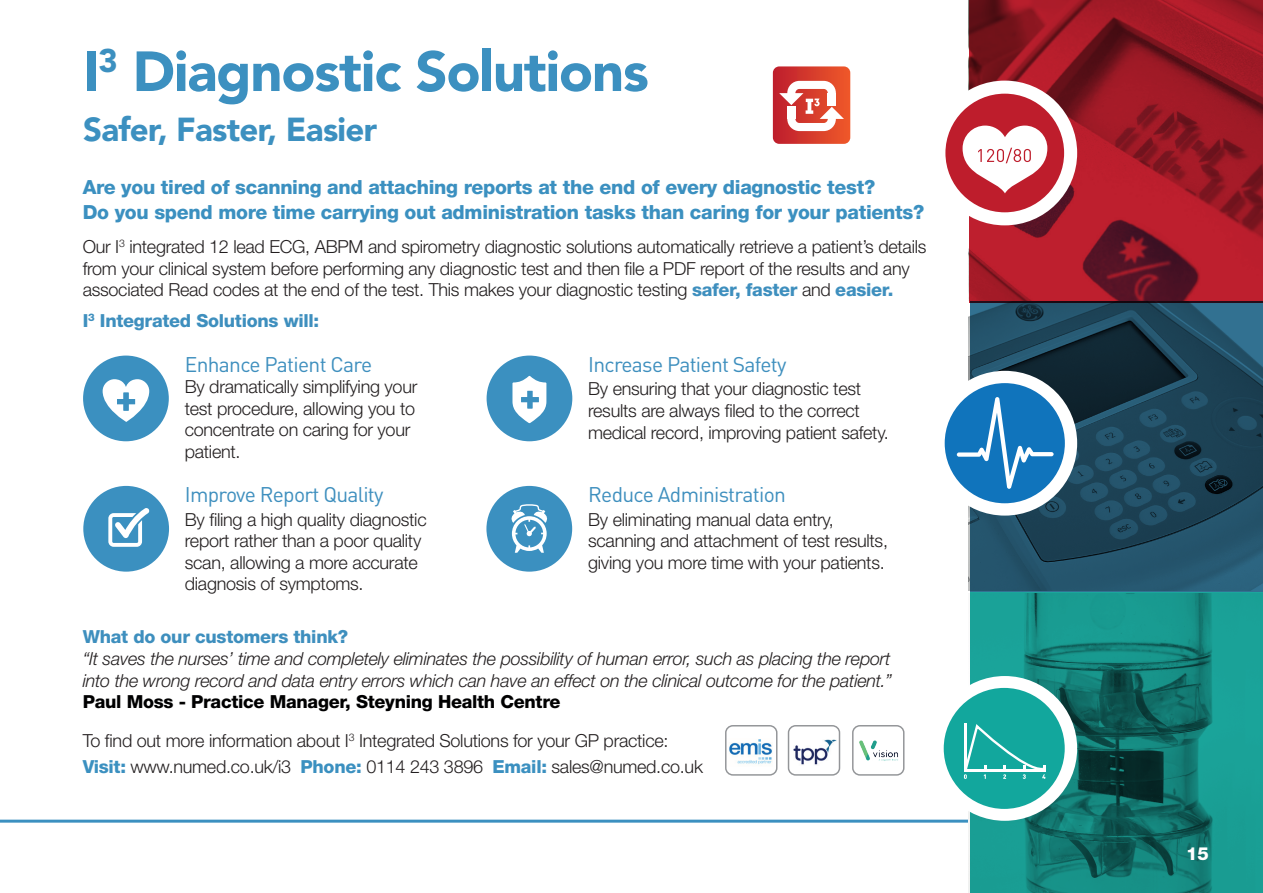
<style>
.page{position:relative;width:1263px;height:893px;background:#fff}
.page>*{position:absolute;margin:0;border:0;box-sizing:border-box;transform-origin:0 0}
.t1{font:900 55.95px "Avenir";letter-spacing:-.02em;color:#3c90c0}
.t2{font:900 33px "Avenir";letter-spacing:-.02em;color:#3c90c0}
.t3{font:21px "DIN Pro";letter-spacing:-.035em;color:#3e8fbe}
.t4{font:800 19.5px/25.2px "Helvetica Neue";letter-spacing:-.015em;color:#3b90c0}
.t5{font:300 18px/21.6px "Helvetica Neue";letter-spacing:-.015em;color:#231f20}
.t6{font:italic 300 18px/21.6px "Helvetica Neue";letter-spacing:-.015em;color:#231f20}
.t7{font:800 18px "Helvetica Neue";letter-spacing:-.015em;color:#3e8fbe}
.t8{font:800 18px "Helvetica Neue";color:#fff}
.s1{font-weight:800;color:#3e8fbe}
.s2{font-weight:800;color:#000001}
.s3{font-weight:800;color:#3b90c0}
</style>
<div class="page">
<hr style="left:0;top:820px;width:1263px;height:3px;background:#3b90c0">
<svg style="left:773px;top:66px;width:77px;height:78px"></svg>
<svg style="left:969px;top:303px;width:294px;height:289px;background:#1f475c"></svg>
<svg style="left:969px;top:0;width:294px;height:303px;background:#971926"></svg>
<svg style="left:969px;top:592px;width:294px;height:301px;background:#16837b"></svg>
<div style="left:932px;top:81px;width:145px;height:144px;background:#fff;border-radius:50%"></div>
<div style="left:945px;top:94px;width:119px;height:118px;background:#be1d2c;border-radius:59px"></div>
<svg style="left:962px;top:126px;width:85px;height:67px"></svg>
<div style="left:932px;top:371px;width:145px;height:145px;background:#fff;border-radius:50%"></div>
<div style="left:945px;top:383px;width:120px;height:120px;background:#1074bc;border-radius:60px"></div>
<svg style="left:957px;top:397px;width:96px;height:92px"></svg>
<div style="left:932px;top:676px;width:145px;height:145px;background:#fff;border-radius:50%"></div>
<div style="left:944px;top:688px;width:121px;height:121px;background:#12a79d;border-radius:60px"></div>
<hr style="left:964px;top:723px;width:3px;height:49px;background:#fff">
<svg style="left:963px;top:726px;width:82px;height:53px"></svg>
<div style="left:83px;top:356px;width:86px;height:85px;background:#3b90c0;border-radius:50%"></div>
<div style="left:486px;top:486px;width:86px;height:86px;background:#3b90c0;border-radius:50%"></div>
<div style="left:487px;top:356px;width:85px;height:85px;background:#3b90c0;border-radius:50%"></div>
<div style="left:83px;top:486px;width:86px;height:86px;background:#3b90c0;border-radius:50%"></div>
<svg style="left:103px;top:379px;width:46px;height:43px"></svg>
<svg style="left:512px;top:376px;width:34px;height:47px"></svg>
<svg style="left:511px;top:504px;width:37px;height:49px"></svg>
<svg style="left:108px;top:508px;width:41px;height:39px"></svg>
<img style="left:729px;top:739px;width:43px;height:26px">
<img style="left:793px;top:740px;width:44px;height:25px">
<div style="left:788px;top:725px;width:52px;height:51px;border:1px solid #939598;border-radius:7px"></div>
<div style="left:852px;top:725px;width:52px;height:51px;border:1px solid #939598;border-radius:7px"></div>
<div style="left:725px;top:725px;width:52px;height:51px;border:1px solid #939598;border-radius:7px"></div>
<img style="left:859px;top:740px;width:39px;height:21px">
<h1 class="t1" style="left:83px;top:38px;width:567px">I<sup>3</sup> Diagnostic Solutions</h1>
<h2 class="t2" style="left:83px;top:109px;width:296px">Safer, Faster, Easier</h2>
<p class="t4" style="left:83px;top:174px;width:843px">Are you tired of scanning and attaching reports at the end of every diagnostic test?<br>Do you spend more time carrying out administration tasks than caring for your patients?</p>
<p class="t5" style="left:83px;top:236px;width:845px">Our I<sup>3</sup> integrated 12 lead ECG, ABPM and spirometry diagnostic solutions automatically retrieve a patient’s details from your clinical system before performing any diagnostic test and then file a PDF report of the results and any associated Read codes at the end of the test. This makes your diagnostic testing <span class="s1">safer, faster</span> and <span class="s1">easier.</span></p>
<p class="t7" style="left:83px;top:309px;width:238px">I<sup>3</sup> Integrated Solutions will:</p>
<p class="t3" style="left:185px;top:350px;width:189px">Enhance Patient Care</p>
<p class="t5" style="left:185px;top:376px;width:234px">By dramatically simplifying your test procedure, allowing you to concentrate on caring for your patient.</p>
<p class="t3" style="left:185px;top:480px;width:200px">Improve Report Quality</p>
<p class="t5" style="left:185px;top:508px;width:243px">By filing a high quality diagnostic report rather than a poor quality scan, allowing a more accurate diagnosis of symptoms.</p>
<p class="t3" style="left:588px;top:350px;width:200px">Increase Patient Safety</p>
<p class="t5" style="left:588px;top:378px;width:302px">By ensuring that your diagnostic test results are always filed to the correct medical record, improving patient safety.</p>
<p class="t3" style="left:588px;top:480px;width:199px">Reduce Administration</p>
<p class="t5" style="left:588px;top:508px;width:301px">By eliminating manual data entry, scanning and attachment of test results, giving you more time with your patients.</p>
<p class="t7" style="left:83px;top:626px;width:267px">What do our customers think?</p>
<p class="t6" style="left:83px;top:647px;width:811px">“It saves the nurses’ time and completely eliminates the possibility of human error, such as placing the report into the wrong record and data entry errors which can have an effect on the clinical outcome for the patient.”</p>
<p class="t5" style="left:83px;top:682px;width:587px;line-height:38.5px"><span class="s2">Paul Moss - Practice Manager, Steyning Health Centre<br></span>To find out more information about I<sup>3</sup> Integrated Solutions for your GP practice:</p>
<p class="t5" style="left:83px;top:755px;width:622px"><span class="s3">Visit:</span> www.numed.co.uk/i3 <span class="s3">Phone:</span> 0114 243 3896 <span class="s3">Email:</span> sales@numed.co.uk</p>
<p class="t8" style="left:1186px;top:843px;width:24px">15</p>
</div>
